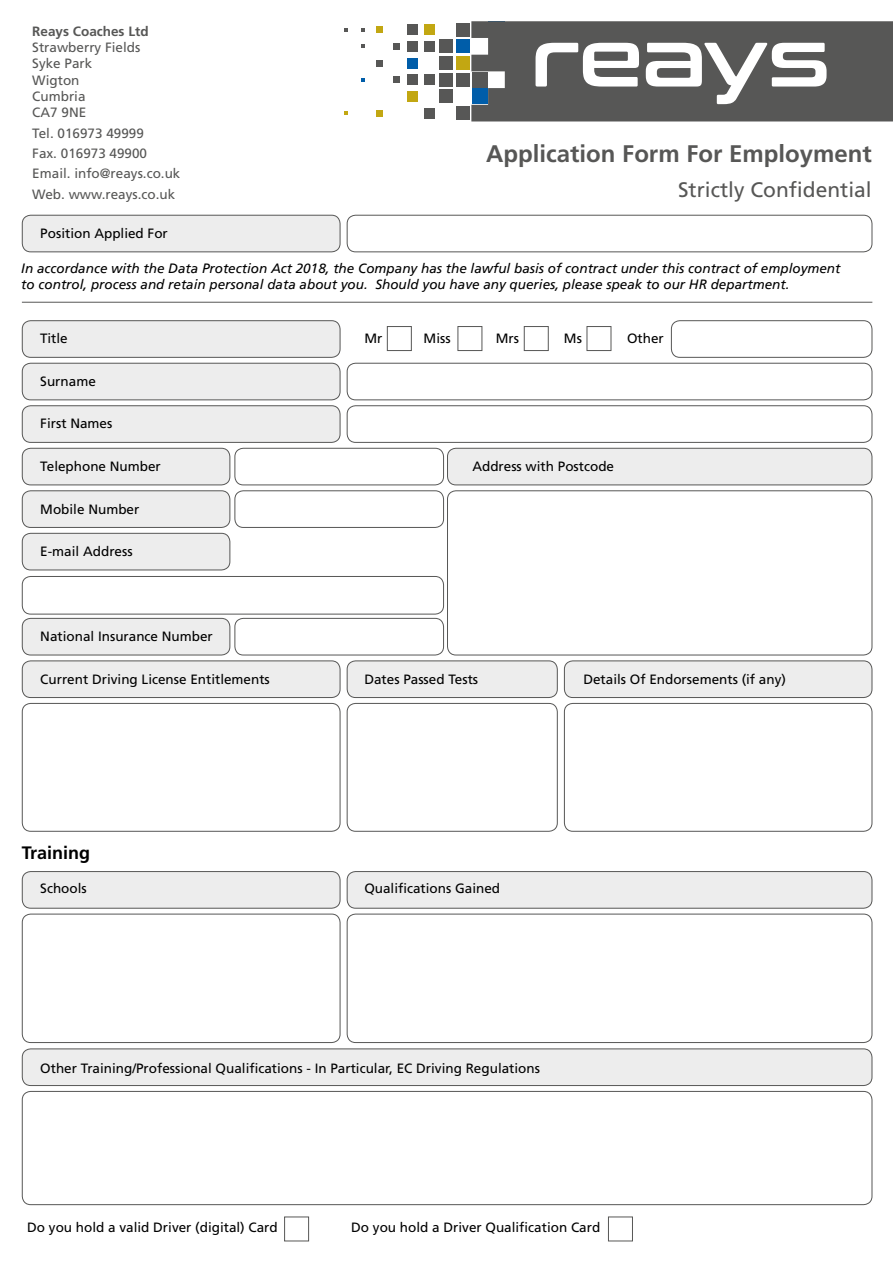
<style>
.page{position:relative;width:893px;height:1263px;background:#fff}
.page>*{position:absolute;margin:0;border:0;box-sizing:border-box;transform-origin:0 0}
.t1{font:700 24px "Frutiger";color:#575756}
.t2{font:21px "Frutiger";color:#575756}
.t3{font:700 18px "Frutiger";color:#000}
.t4{font:13.5px "Frutiger";color:#000}
.t5{font:italic 13.5px/16.2px "Frutiger LT";color:#000}
.t6{font:13.5px/16.2px "Frutiger";color:#575756}
.t7{font:700 13.5px "Frutiger";color:#575756}
</style>
<div class="page">
<div style="left:376px;top:110px;width:7px;height:6px;background:#c2a712"></div>
<svg style="left:344px;top:111px;width:4px;height:4px"></svg>
<div style="left:408px;top:91px;width:10px;height:10px;background:#c2a712"></div>
<div style="left:376px;top:26px;width:7px;height:7px;background:#c2a712"></div>
<div style="left:425px;top:25px;width:10px;height:10px;background:#c2a712"></div>
<div style="left:456px;top:40px;width:14px;height:13px;background:#005da9"></div>
<div style="left:456px;top:56px;width:14px;height:14px;background:#c2a712"></div>
<div style="left:408px;top:58px;width:10px;height:10px;background:#005da9"></div>
<div style="left:440px;top:90px;width:13px;height:13px;background:#575756"></div>
<div style="left:456px;top:106px;width:14px;height:14px;background:#575756"></div>
<div style="left:425px;top:108px;width:10px;height:10px;background:#575756"></div>
<svg style="left:344px;top:28px;width:4px;height:3px"></svg>
<div style="left:456px;top:23px;width:14px;height:13px;background:#575756"></div>
<div style="left:376px;top:60px;width:7px;height:6px;background:#575756"></div>
<div style="left:393px;top:43px;width:7px;height:7px;background:#575756"></div>
<div style="left:408px;top:25px;width:10px;height:10px;background:#575756"></div>
<div style="left:408px;top:41px;width:10px;height:10px;background:#575756"></div>
<div style="left:425px;top:41px;width:10px;height:10px;background:#575756"></div>
<div style="left:440px;top:40px;width:13px;height:13px;background:#575756"></div>
<div style="left:456px;top:73px;width:14px;height:13px;background:#575756"></div>
<div style="left:440px;top:73px;width:13px;height:13px;background:#575756"></div>
<div style="left:440px;top:56px;width:13px;height:14px;background:#575756"></div>
<div style="left:408px;top:75px;width:10px;height:10px;background:#575756"></div>
<div style="left:425px;top:75px;width:10px;height:10px;background:#575756"></div>
<div style="left:393px;top:76px;width:7px;height:7px;background:#575756"></div>
<svg style="left:471px;top:21px;width:422px;height:100px"></svg>
<div style="left:22px;top:321px;width:318px;height:36px;background:#ededed;border-radius:9px"></div>
<div style="left:22px;top:320px;width:318px;height:38px;border:1px solid #575756;border-radius:9px"></div>
<div style="left:22px;top:363px;width:318px;height:37px;background:#ededed;border-radius:9px"></div>
<div style="left:22px;top:363px;width:318px;height:37px;border:1px solid #575756;border-radius:9px"></div>
<div style="left:22px;top:406px;width:318px;height:36px;background:#ededed;border-radius:9px"></div>
<div style="left:22px;top:405px;width:318px;height:38px;border:1px solid #575756;border-radius:9px"></div>
<div style="left:22px;top:448px;width:208px;height:37px;background:#ededed;border-radius:9px"></div>
<div style="left:22px;top:448px;width:208px;height:37px;border:1px solid #575756;border-radius:9px"></div>
<div style="left:447px;top:448px;width:425px;height:37px;background:#ededed;border-radius:9px"></div>
<div style="left:447px;top:448px;width:425px;height:37px;border:1px solid #575756;border-radius:9px"></div>
<div style="left:22px;top:491px;width:208px;height:36px;background:#ededed;border-radius:9px"></div>
<div style="left:22px;top:490px;width:208px;height:38px;border:1px solid #575756;border-radius:9px"></div>
<div style="left:22px;top:533px;width:208px;height:37px;background:#ededed;border-radius:9px"></div>
<div style="left:22px;top:533px;width:208px;height:37px;border:1px solid #575756;border-radius:9px"></div>
<div style="left:22px;top:618px;width:208px;height:37px;background:#ededed;border-radius:9px"></div>
<div style="left:22px;top:618px;width:208px;height:37px;border:1px solid #575756;border-radius:9px"></div>
<div style="left:22px;top:661px;width:318px;height:36px;background:#ededed;border-radius:9px"></div>
<div style="left:22px;top:660px;width:318px;height:38px;border:1px solid #575756;border-radius:9px"></div>
<div style="left:22px;top:871px;width:318px;height:37px;background:#ededed;border-radius:9px"></div>
<div style="left:22px;top:871px;width:318px;height:37px;border:1px solid #575756;border-radius:9px"></div>
<div style="left:22px;top:1049px;width:850px;height:36px;background:#ededed;border-radius:9px"></div>
<div style="left:22px;top:1048px;width:850px;height:38px;border:1px solid #575756;border-radius:9px"></div>
<div style="left:22px;top:703px;width:318px;height:129px;border:1px solid #575756;border-radius:9px"></div>
<div style="left:22px;top:914px;width:318px;height:129px;border:1px solid #575756;border-radius:9px"></div>
<div style="left:22px;top:1091px;width:850px;height:114px;border:1px solid #575756;border-radius:9px"></div>
<div style="left:671px;top:320px;width:201px;height:38px;border:1px solid #575756;border-radius:9px"></div>
<div style="left:347px;top:363px;width:525px;height:37px;border:1px solid #575756;border-radius:9px"></div>
<div style="left:347px;top:405px;width:525px;height:38px;border:1px solid #575756;border-radius:9px"></div>
<div style="left:234px;top:448px;width:210px;height:37px;border:1px solid #575756;border-radius:9px"></div>
<div style="left:22px;top:576px;width:422px;height:38px;border:1px solid #575756;border-radius:9px"></div>
<div style="left:234px;top:618px;width:210px;height:37px;border:1px solid #575756;border-radius:9px"></div>
<div style="left:347px;top:661px;width:210px;height:36px;background:#ededed;border-radius:9px"></div>
<div style="left:347px;top:660px;width:211px;height:38px;border:1px solid #575756;border-radius:9px"></div>
<div style="left:347px;top:871px;width:525px;height:37px;background:#ededed;border-radius:9px"></div>
<div style="left:347px;top:871px;width:525px;height:37px;border:1px solid #575756;border-radius:9px"></div>
<div style="left:347px;top:703px;width:211px;height:129px;border:1px solid #575756;border-radius:9px"></div>
<div style="left:347px;top:914px;width:525px;height:129px;border:1px solid #575756;border-radius:9px"></div>
<div style="left:564px;top:661px;width:308px;height:36px;background:#ededed;border-radius:9px"></div>
<div style="left:564px;top:660px;width:308px;height:38px;border:1px solid #575756;border-radius:9px"></div>
<div style="left:564px;top:703px;width:308px;height:129px;border:1px solid #575756;border-radius:9px"></div>
<div style="left:22px;top:215px;width:318px;height:37px;background:#ededed;border-radius:9px"></div>
<div style="left:22px;top:215px;width:318px;height:37px;border:1px solid #575756;border-radius:9px"></div>
<div style="left:347px;top:215px;width:525px;height:37px;border:1px solid #575756;border-radius:9px"></div>
<hr style="left:22px;top:302px;width:850px;height:1px;background:#575756">
<div style="left:234px;top:490px;width:210px;height:38px;border:1px solid #575756;border-radius:9px"></div>
<div style="left:447px;top:490px;width:425px;height:165px;border:1px solid #575756;border-radius:9px"></div>
<div style="left:284px;top:1216px;width:25px;height:25px;border:1px solid #575756"></div>
<div style="left:608px;top:1216px;width:25px;height:25px;border:1px solid #575756"></div>
<div style="left:387px;top:326px;width:25px;height:25px;background:#fff;border:1px solid #575756"></div>
<div style="left:458px;top:326px;width:24px;height:25px;background:#fff;border:1px solid #575756"></div>
<div style="left:524px;top:326px;width:25px;height:25px;background:#fff;border:1px solid #575756"></div>
<div style="left:587px;top:326px;width:24px;height:25px;background:#fff;border:1px solid #575756"></div>
<p class="t7" style="left:32px;top:23px;width:118px">Reays Coaches Ltd</p>
<p class="t6" style="left:32px;top:40px;width:110px">Strawberry Fields<br>Syke Park<br>Wigton<br>Cumbria<br>CA7 9NE</p>
<p class="t6" style="left:32px;top:123px;width:150px;line-height:20.4px">Tel. 016973 49999<br>Fax. 016973 49900<br>Email. info@reays.co.uk<br>Web. www.reays.co.uk</p>
<p class="t4" style="left:40px;top:225px;width:129px">Position Applied For</p>
<h1 class="t1" style="left:486px;top:140px;width:387px">Application Form For Employment</h1>
<h2 class="t2" style="left:678px;top:177px;width:195px">Strictly Confidential</h2>
<p class="t5" style="left:21px;top:260px;width:821px">In accordance with the Data Protection Act 2018, the Company has the lawful basis of contract under this contract of employment to control, process and retain personal data about you. Should you have any queries, please speak to our HR department.</p>
<p class="t4" style="left:40px;top:331px;width:29px">Title</p>
<p class="t4" style="left:364px;top:331px;width:19px">Mr</p>
<p class="t4" style="left:424px;top:331px;width:28px">Miss</p>
<p class="t4" style="left:496px;top:331px;width:25px">Mrs</p>
<p class="t4" style="left:564px;top:331px;width:19px">Ms</p>
<p class="t4" style="left:627px;top:331px;width:38px">Other</p>
<p class="t4" style="left:40px;top:373px;width:57px">Surname</p>
<p class="t4" style="left:40px;top:415px;width:74px">First Names</p>
<p class="t4" style="left:40px;top:458px;width:122px">Telephone Number</p>
<p class="t4" style="left:472px;top:458px;width:143px">Address with Postcode</p>
<p class="t4" style="left:40px;top:501px;width:101px">Mobile Number</p>
<p class="t4" style="left:40px;top:544px;width:94px">E-mail Address</p>
<p class="t4" style="left:40px;top:628px;width:174px">National Insurance Number</p>
<p class="t4" style="left:40px;top:672px;width:231px">Current Driving License Entitlements</p>
<p class="t4" style="left:364px;top:672px;width:115px">Dates Passed Tests</p>
<p class="t4" style="left:583px;top:672px;width:204px">Details Of Endorsements (if any)</p>
<h3 class="t3" style="left:22px;top:842px;width:70px">Training</h3>
<p class="t4" style="left:40px;top:881px;width:48px">Schools</p>
<p class="t4" style="left:364px;top:881px;width:137px">Qualifications Gained</p>
<p class="t4" style="left:40px;top:1060px;width:501px">Other Training/Professional Qualifications - In Particular, EC Driving Regulations</p>
<p class="t4" style="left:27px;top:1219px;width:252px">Do you hold a valid Driver (digital) Card</p>
<p class="t4" style="left:351px;top:1219px;width:251px">Do you hold a Driver Qualification Card</p>
</div>
